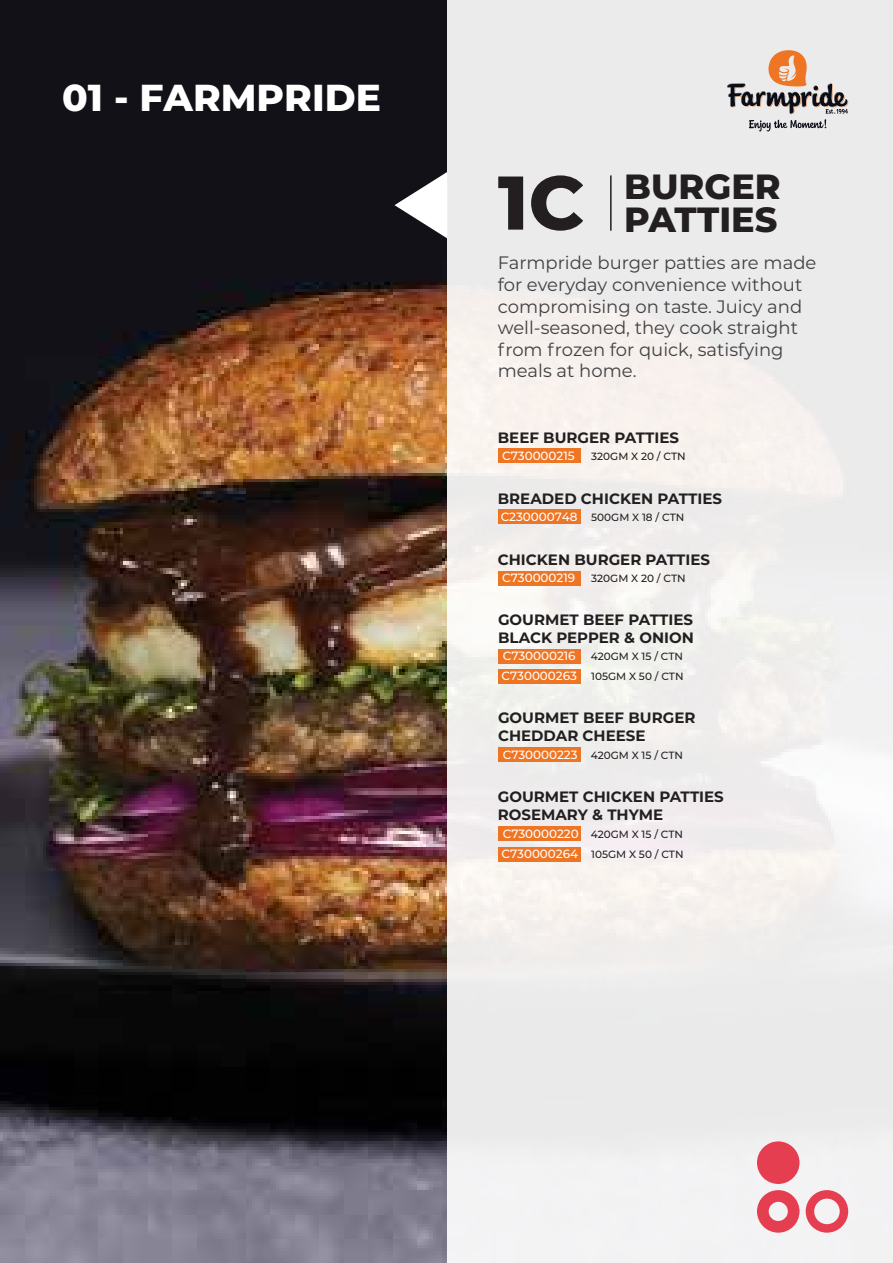
<style>
.page{position:relative;width:893px;height:1263px;background:#fff}
.page>*{position:absolute;margin:0;border:0;box-sizing:border-box;transform-origin:0 0}
.t1{font:800 37.5px "Montserrat";color:#fff}
.t2{font:800 34.95px/33px "Montserrat";color:#231f20;text-align:right}
.t3{font:18px/21.6px "Montserrat";color:#414042}
.t4{font:700 15px/18px "Montserrat";color:#231f20}
.t5{font:500 12px "Montserrat";letter-spacing:-.005em;color:#fff}
.t6{font:500 10.5px/20px "Montserrat";color:#231f20;text-align:right}
.s1{font-size:75.9px}
.s2{font-size:12px;color:#fff}
</style>
<div class="page">
<img style="left:0;top:0;width:893px;height:1263px">
<svg style="left:393px;top:171px;width:56px;height:69px"></svg>
<hr style="left:610px;top:175px;width:2px;height:56px;background:#231f20">
<div style="left:757px;top:1141px;width:42px;height:43px;background:#e53e51;border-radius:50%"></div>
<svg style="left:806px;top:1190px;width:42px;height:43px"></svg>
<svg style="left:757px;top:1190px;width:42px;height:43px"></svg>
<svg style="left:727px;top:50px;width:121px;height:82px;background:#cabeb7"></svg>
<div style="left:498px;top:449px;width:83px;height:14px;background:#ee7524"></div>
<div style="left:498px;top:510px;width:83px;height:14px;background:#ee7524"></div>
<div style="left:498px;top:571px;width:83px;height:14px;background:#ee7524"></div>
<div style="left:498px;top:649px;width:83px;height:14px;background:#ee7524"></div>
<div style="left:498px;top:669px;width:83px;height:14px;background:#ee7524"></div>
<div style="left:498px;top:748px;width:83px;height:14px;background:#ee7524"></div>
<div style="left:498px;top:827px;width:83px;height:14px;background:#ee7524"></div>
<div style="left:498px;top:847px;width:83px;height:14px;background:#ee7524"></div>
<h1 class="t1" style="left:62px;top:70px;width:320px">01 - FARMPRIDE</h1>
<h2 class="t2" style="left:498px;top:168px;width:284px">BURGER<br><span class="s1">1C</span> PATTIES</h2>
<p class="t3" style="left:498px;top:252px;width:320px">Farmpride burger patties are made for everyday convenience without compromising on taste. Juicy and well-seasoned, they cook straight from frozen for quick, satisfying meals at home.</p>
<p class="t4" style="left:498px;top:428px;width:183px">BEEF BURGER PATTIES</p>
<p class="t5" style="left:502px;top:447px;width:74px">C730000215</p>
<p class="t6" style="left:591px;top:446px;width:96px">320GM X 20 / CTN</p>
<p class="t4" style="left:498px;top:488px;width:226px">BREADED CHICKEN PATTIES</p>
<p class="t6" style="left:501px;top:507px;width:185px"><span class="s2">C230000748</span> 500GM X 18 / CTN</p>
<p class="t4" style="left:498px;top:550px;width:214px">CHICKEN BURGER PATTIES</p>
<p class="t5" style="left:502px;top:570px;width:74px">C730000219</p>
<p class="t6" style="left:591px;top:568px;width:96px">320GM X 20 / CTN</p>
<p class="t4" style="left:498px;top:610px;width:197px">GOURMET BEEF PATTIES<br>BLACK PEPPER &amp; ONION</p>
<p class="t6" style="left:501px;top:646px;width:184px">420GM X 15 / CTN<br><span class="s2">C730000263</span> 105GM X 50 / CTN</p>
<p class="t5" style="left:503px;top:648px;width:74px">C730000216</p>
<p class="t4" style="left:498px;top:708px;width:199px">GOURMET BEEF BURGER<br>CHEDDAR CHEESE</p>
<p class="t6" style="left:503px;top:745px;width:182px"><span class="s2">C730000223</span> 420GM X 15 / CTN</p>
<p class="t4" style="left:498px;top:787px;width:228px">GOURMET CHICKEN PATTIES<br>ROSEMARY &amp; THYME</p>
<p class="t6" style="left:501px;top:844px;width:184px"><span class="s2">C730000264</span> 105GM X 50 / CTN</p>
<p class="t6" style="left:503px;top:824px;width:182px"><span class="s2">C730000220</span> 420GM X 15 / CTN</p>
</div>
